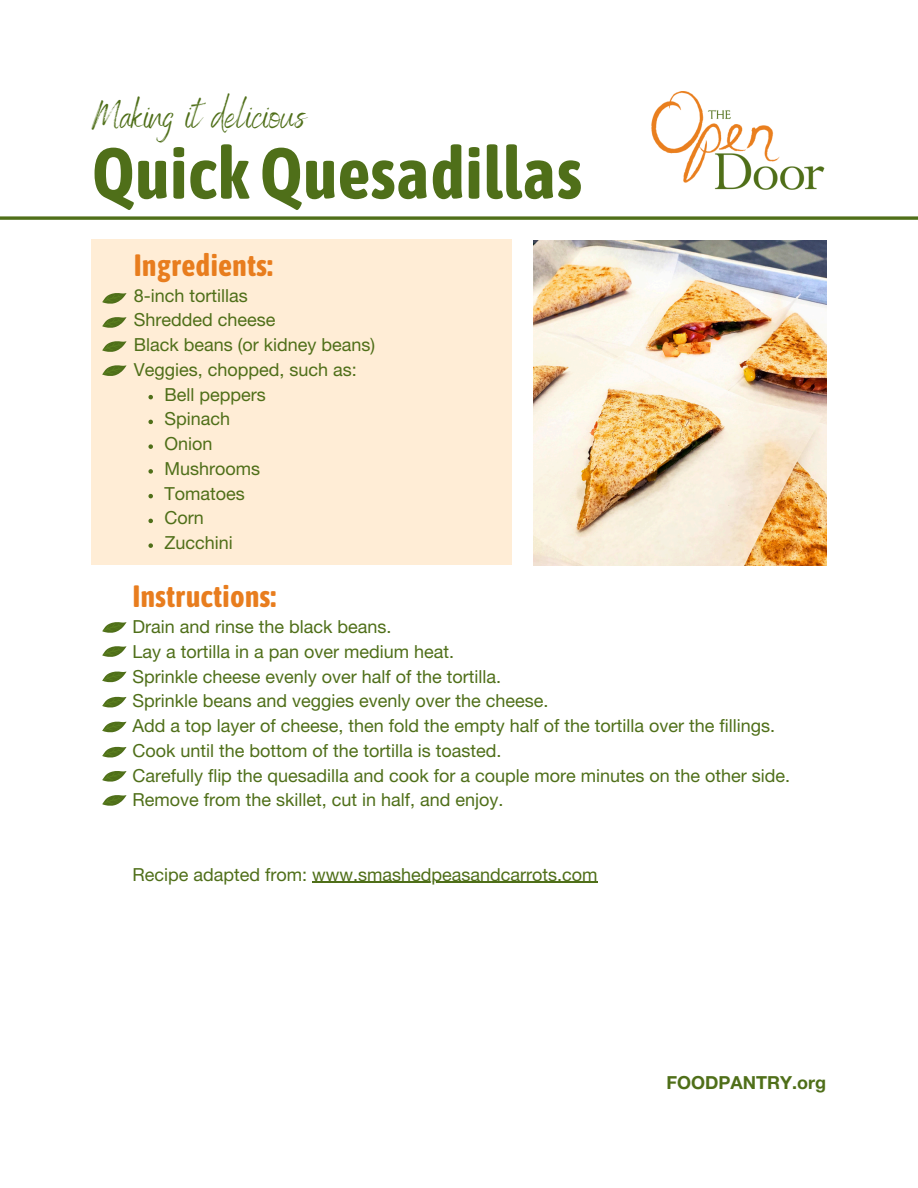
<style>
.page{position:relative;width:918px;height:1188px;background:#fff}
.page>*{position:absolute;margin:0;border:0;box-sizing:border-box;transform-origin:0 0}
.t1{font:700 72px "Asap Condensed";color:#4f6f19}
.t2{font:39.45px "Benedict";color:#4f6f19}
.t3{font:700 30.75px "Asap Condensed";color:#e87d1e}
.t4{font:18px "Helvetica Neue LT Std";color:#4f6f19}
.t5{font:700 18px "Helvetica Neue LT Std";color:#4f6f19}
</style>
<div class="page">
<svg style="left:0;top:216px;width:918px;height:4px;background:#6a853c"></svg>
<img style="left:534px;top:240px;width:292px;height:325px">
<div style="left:91px;top:240px;width:421px;height:325px;background:#ffedd6"></div>
<img style="left:651px;top:92px;width:174px;height:98px">
<svg style="left:103px;top:293px;width:24px;height:11px"></svg>
<svg style="left:103px;top:317px;width:24px;height:11px"></svg>
<svg style="left:103px;top:365px;width:24px;height:11px"></svg>
<svg style="left:103px;top:622px;width:24px;height:11px"></svg>
<svg style="left:103px;top:696px;width:24px;height:11px"></svg>
<svg style="left:103px;top:341px;width:24px;height:11px"></svg>
<svg style="left:148px;top:395px;width:5px;height:4px"></svg>
<svg style="left:148px;top:420px;width:5px;height:4px"></svg>
<svg style="left:148px;top:444px;width:5px;height:5px"></svg>
<svg style="left:148px;top:469px;width:5px;height:5px"></svg>
<svg style="left:148px;top:494px;width:5px;height:4px"></svg>
<svg style="left:148px;top:519px;width:5px;height:4px"></svg>
<svg style="left:148px;top:543px;width:5px;height:5px"></svg>
<hr style="left:312px;top:882px;width:285px;height:1px;background:#4f6f19">
<svg style="left:103px;top:646px;width:24px;height:11px"></svg>
<svg style="left:103px;top:671px;width:24px;height:11px"></svg>
<svg style="left:103px;top:721px;width:24px;height:11px"></svg>
<svg style="left:103px;top:746px;width:24px;height:11px"></svg>
<svg style="left:103px;top:771px;width:24px;height:11px"></svg>
<svg style="left:103px;top:795px;width:24px;height:11px"></svg>
<p class="t2" style="left:92px;top:90px;width:215px">Making it delicious</p>
<h2 class="t1" style="left:92px;top:131px;width:492px">QuickQuesadillas</h2>
<p class="t3" style="left:134px;top:247px;width:140px">Ingredients:</p>
<p class="t4" style="left:134px;top:289px;width:116px">8-inch tortillas</p>
<p class="t4" style="left:134px;top:313px;width:143px">Shredded cheese</p>
<p class="t4" style="left:134px;top:338px;width:243px">Black beans (or kidney beans)</p>
<p class="t4" style="left:134px;top:363px;width:225px">Veggies, chopped, such as:</p>
<p class="t4" style="left:164px;top:388px;width:103px">Bell peppers</p>
<p class="t4" style="left:164px;top:412px;width:67px">Spinach</p>
<p class="t4" style="left:164px;top:437px;width:50px">Onion</p>
<p class="t4" style="left:164px;top:462px;width:97px">Mushrooms</p>
<p class="t4" style="left:164px;top:487px;width:82px">Tomatoes</p>
<p class="t4" style="left:164px;top:511px;width:41px">Corn</p>
<p class="t4" style="left:164px;top:536px;width:70px">Zucchini</p>
<p class="t3" style="left:132px;top:578px;width:145px">Instructions:</p>
<p class="t4" style="left:132px;top:620px;width:261px">Drain and rinse the black beans.</p>
<p class="t4" style="left:132px;top:645px;width:323px">Lay a tortilla in a pan over medium heat.</p>
<p class="t4" style="left:132px;top:670px;width:370px">Sprinkle cheese evenly over half of the tortilla.</p>
<p class="t4" style="left:132px;top:694px;width:418px">Sprinkle beans and veggies evenly over the cheese.</p>
<p class="t4" style="left:132px;top:719px;width:644px">Add a top layer of cheese, then fold the empty half of the tortilla over the fillings.</p>
<p class="t4" style="left:132px;top:744px;width:371px">Cook until the bottom of the tortilla is toasted.</p>
<p class="t4" style="left:132px;top:769px;width:659px">Carefully flip the quesadilla and cook for a couple more minutes on the other side.</p>
<p class="t4" style="left:132px;top:793px;width:373px">Remove from the skillet, cut in half, and enjoy.</p>
<p class="t4" style="left:132px;top:868px;width:467px">Recipe adapted from: www.smashedpeasandcarrots.com</p>
<p class="t5" style="left:666px;top:1076px;width:161px">FOODPANTRY.org</p>
</div>
